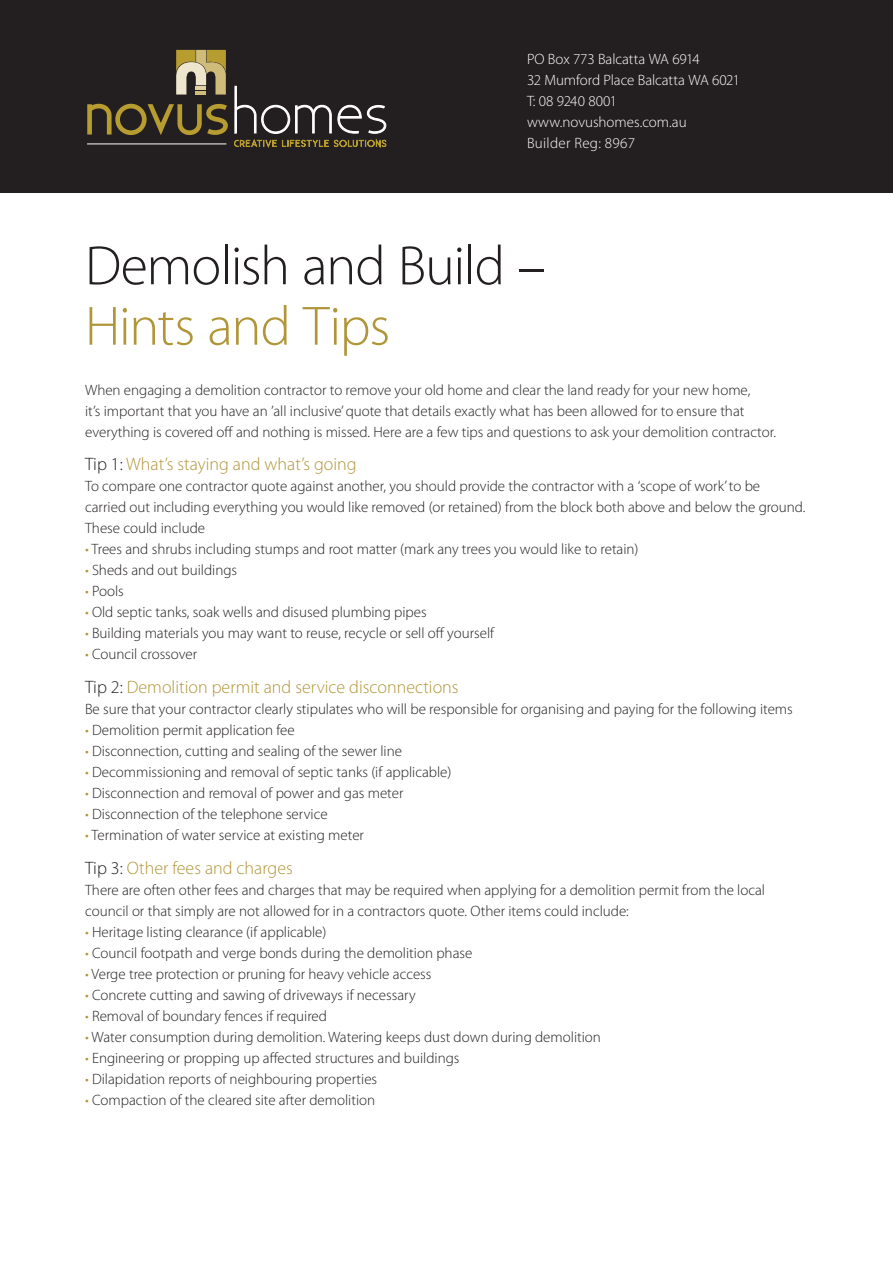
<style>
.page{position:relative;width:893px;height:1263px;background:#fff}
.page>*{position:absolute;margin:0;border:0;box-sizing:border-box;transform-origin:0 0}
.t1{font:300 55.8px "Myriad Pro";letter-spacing:-.02em;color:#231f20}
.t2{font:300 55.8px "Myriad Pro";letter-spacing:-.02em;color:#b19539}
.t3{font:300 18px "Myriad Pro";color:#b19539}
.t4{font:300 15px/21px "Myriad Pro";color:#231f20}
.t5{font:300 15px/21px "Myriad Pro";color:#fff}
.s1{color:#231f20}
.s2{color:#b19539}
</style>
<div class="page">
<div style="left:0;top:0;width:893px;height:192px;background:#231f20"></div>
<svg style="left:87px;top:50px;width:300px;height:98px"></svg>
<p class="t5" style="left:527px;top:49px;width:215px">PO Box 773 Balcatta WA 6914<br>32 Mumford Place Balcatta WA 6021<br>T: 08 9240 8001 www.novushomes.com.au<br>Builder Reg: 8967</p>
<h1 class="t1" style="left:85px;top:235px;width:462px">Demolish and Build –</h1>
<h1 class="t2" style="left:85px;top:295px;width:307px">Hints and Tips</h1>
<p class="t4" style="left:85px;top:379px;width:693px">When engaging a demolition contractor to remove your old home and clear the land ready for your new home,<br>it’s important that you have an ’all inclusive’ quote that details exactly what has been allowed for to ensure that everything is covered off and nothing is missed. Here are a few tips and questions to ask your demolition contractor.</p>
<p class="t3" style="left:85px;top:454px;width:273px"><span class="s1">Tip 1:</span> What’s staying and what’s going</p>
<p class="t4" style="left:85px;top:476px;width:722px">To compare one contractor quote against another, you should provide the contractor with a ‘scope of work’ to be<br>carried out including everything you would like removed (or retained) from the block both above and below the ground.<br>These could include</p>
<p class="t4" style="left:85px;top:539px;width:555px"><span class="s2">•</span> Trees and shrubs including stumps and root matter (mark any trees you would like to retain)</p>
<p class="t4" style="left:85px;top:560px;width:154px"><span class="s2">•</span> Sheds and out buildings</p>
<p class="t4" style="left:85px;top:581px;width:40px"><span class="s2">•</span> Pools</p>
<p class="t4" style="left:85px;top:602px;width:343px"><span class="s2">•</span> Old septic tanks, soak wells and disused plumbing pipes</p>
<p class="t4" style="left:85px;top:623px;width:411px"><span class="s2">•</span> Building materials you may want to reuse, recycle or sell off yourself</p>
<p class="t4" style="left:85px;top:644px;width:114px"><span class="s2">•</span> Council crossover</p>
<p class="t3" style="left:85px;top:677px;width:375px"><span class="s1">Tip 2:</span> Demolition permit and service disconnections</p>
<p class="t4" style="left:85px;top:699px;width:709px">Be sure that your contractor clearly stipulates who will be responsible for organising and paying for the following items</p>
<p class="t4" style="left:85px;top:720px;width:211px"><span class="s2">•</span> Demolition permit application fee</p>
<p class="t4" style="left:85px;top:741px;width:319px"><span class="s2">•</span> Disconnection, cutting and sealing of the sewer line</p>
<p class="t4" style="left:85px;top:762px;width:368px"><span class="s2">•</span> Decommissioning and removal of septic tanks (if applicable)</p>
<p class="t4" style="left:85px;top:783px;width:320px"><span class="s2">•</span> Disconnection and removal of power and gas meter</p>
<p class="t4" style="left:85px;top:804px;width:244px"><span class="s2">•</span> Disconnection of the telephone service</p>
<p class="t4" style="left:85px;top:825px;width:280px"><span class="s2">•</span> Termination of water service at existing meter</p>
<p class="t3" style="left:85px;top:858px;width:209px"><span class="s1">Tip 3:</span> Other fees and charges</p>
<p class="t4" style="left:85px;top:880px;width:682px">There are often other fees and charges that may be required when applying for a demolition permit from the local council or that simply are not allowed for in a contractors quote. Other items could include:</p>
<p class="t4" style="left:85px;top:922px;width:243px"><span class="s2">•</span> Heritage listing clearance (if applicable)</p>
<p class="t4" style="left:85px;top:943px;width:389px"><span class="s2">•</span> Council footpath and verge bonds during the demolition phase</p>
<p class="t4" style="left:85px;top:964px;width:348px"><span class="s2">•</span> Verge tree protection or pruning for heavy vehicle access</p>
<p class="t4" style="left:85px;top:985px;width:332px"><span class="s2">•</span> Concrete cutting and sawing of driveways if necessary</p>
<p class="t4" style="left:85px;top:1006px;width:244px"><span class="s2">•</span> Removal of boundary fences if required</p>
<p class="t4" style="left:85px;top:1027px;width:517px"><span class="s2">•</span> Water consumption during demolition. Watering keeps dust down during demolition</p>
<p class="t4" style="left:85px;top:1048px;width:376px"><span class="s2">•</span> Engineering or propping up affected structures and buildings</p>
<p class="t4" style="left:85px;top:1069px;width:294px"><span class="s2">•</span> Dilapidation reports of neighbouring properties</p>
<p class="t4" style="left:85px;top:1090px;width:292px"><span class="s2">•</span> Compaction of the cleared site after demolition</p>
</div>
